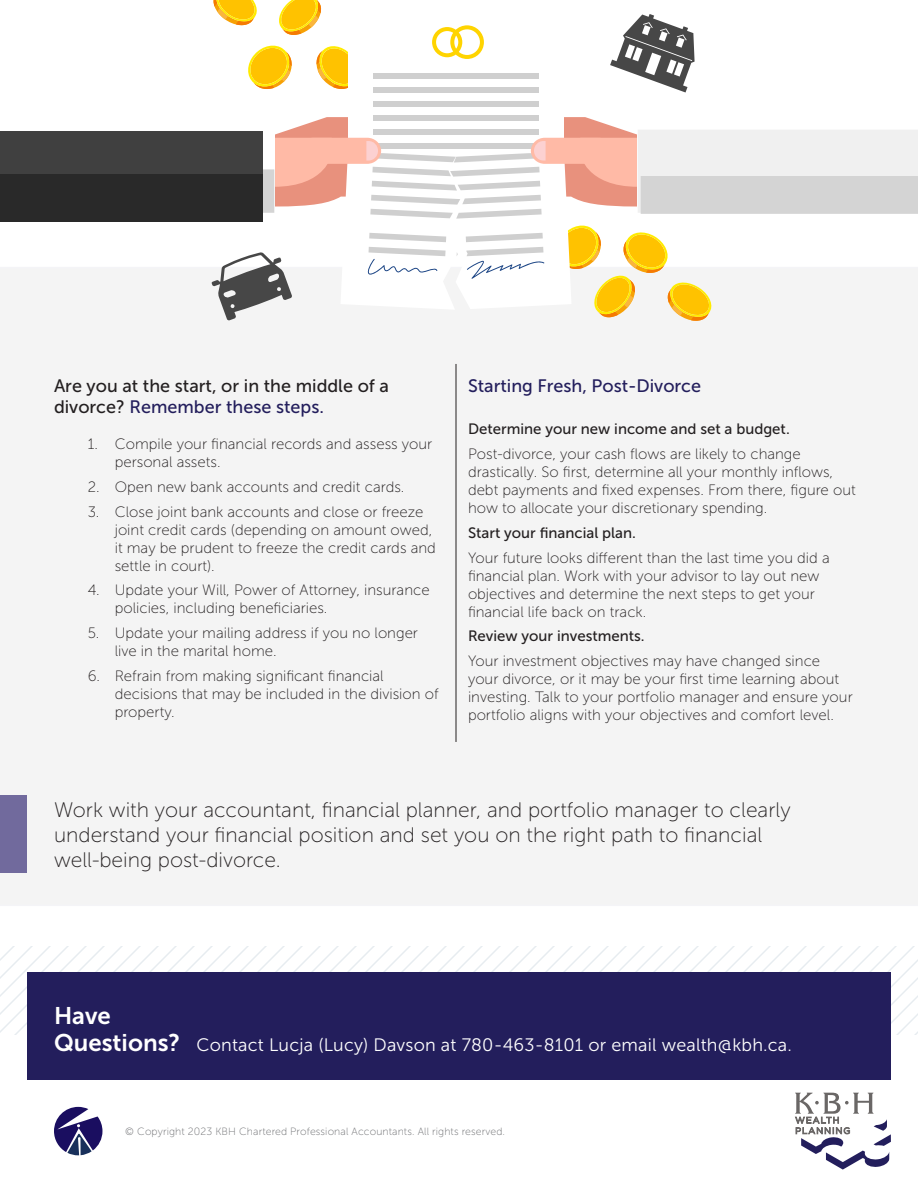
<style>
.page{position:relative;width:918px;height:1188px;background:#fff}
.page>*{position:absolute;margin:0;border:0;box-sizing:border-box;transform-origin:0 0}
.Subhead{font:24px/27px "Museo Sans 700";color:#fff}
.t1{font:21px/25.2px "Museo Sans 100";color:#231f20}
.t2{font:18px/21.6px "Museo Sans 500";color:#231f20}
.Body_text{font:18px "Museo Sans 300";letter-spacing:.01em;color:#fff}
.t3{font:18px "Museo Sans 500";color:#231e5c}
.t4{font:15px/18px "Museo Sans 100";color:#231f20}
.t5{font:15px "Museo Sans 500";color:#231f20}
.t6{font:10.5px "Museo Sans 100";letter-spacing:.01em;color:#6c6d70}
.s1{color:#231e5c}
</style>
<div class="page">
<div style="left:0;top:267px;width:918px;height:639px;background:#f4f4f4"></div>
<svg style="left:0;top:946px;width:918px;height:88px"></svg>
<div style="left:27px;top:972px;width:864px;height:107px;background:#231e5c"></div>
<div style="left:0;top:795px;width:26px;height:78px;background:#716a9d"></div>
<svg style="left:213px;top:0;width:135px;height:89px"></svg>
<div style="left:373px;top:73px;width:166px;height:6px;background:#cfcfcf"></div>
<div style="left:373px;top:87px;width:166px;height:6px;background:#cfcfcf"></div>
<div style="left:373px;top:101px;width:166px;height:6px;background:#cfcfcf"></div>
<div style="left:373px;top:115px;width:166px;height:6px;background:#cfcfcf"></div>
<svg style="left:432px;top:25px;width:52px;height:34px"></svg>
<div style="left:0;top:131px;width:262px;height:90px;background:#404040"></div>
<div style="left:0;top:174px;width:262px;height:47px;background:#292929"></div>
<div style="left:638px;top:130px;width:280px;height:83px;background:#f0f0f0"></div>
<svg style="left:211px;top:117px;width:503px;height:204px"></svg>
<svg style="left:610px;top:14px;width:85px;height:79px"></svg>
<div style="left:641px;top:176px;width:277px;height:38px;background:#d4d4d4"></div>
<hr style="left:456px;top:364px;width:1px;height:378px;background:#231f20">
<svg style="left:795px;top:1093px;width:96px;height:77px"></svg>
<svg style="left:54px;top:1107px;width:48px;height:48px"></svg>
<p class="t2" style="left:54px;top:375px;width:337px">Are you at the start, or in the middle of a divorce? <span class="s1">Remember these steps.</span></p>
<p class="t4" style="left:115px;top:435px;width:319px;text-indent:-27px">1. Compile your financial records and assess your personal assets.</p>
<p class="t4" style="left:88px;top:478px;width:318px">2. Open new bank accounts and credit cards.</p>
<p class="t4" style="left:115px;top:503px;width:323px;text-indent:-27px">3. Close joint bank accounts and close or freeze joint credit cards (depending on amount owed, it may be prudent to freeze the credit cards and settle in court).</p>
<p class="t4" style="left:115px;top:581px;width:316px;text-indent:-27px">4. Update your Will, Power of Attorney, insurance policies, including beneficiaries.</p>
<p class="t4" style="left:115px;top:624px;width:305px;text-indent:-27px">5. Update your mailing address if you no longer live in the marital home.</p>
<p class="t4" style="left:115px;top:667px;width:325px;text-indent:-27px">6. Refrain from making significant financial decisions that may be included in the division of property.</p>
<p class="t3" style="left:468px;top:375px;width:235px">Starting Fresh, Post-Divorce</p>
<p class="t5" style="left:468px;top:421px;width:323px">Determine your new income and set a budget.</p>
<p class="t4" style="left:468px;top:445px;width:389px">Post-divorce, your cash flows are likely to change drastically. So first, determine all your monthly inflows, debt payments and fixed expenses. From there, figure out how to allocate your discretionary spending.</p>
<p class="t5" style="left:468px;top:524px;width:169px">Start your financial plan.</p>
<p class="t4" style="left:468px;top:549px;width:363px">Your future looks different than the last time you did a financial plan. Work with your advisor to lay out new objectives and determine the next steps to get your financial life back on track.</p>
<p class="t5" style="left:468px;top:628px;width:178px">Review your investments.</p>
<p class="t4" style="left:468px;top:652px;width:386px">Your investment objectives may have changed since your divorce, or it may be your first time learning about investing. Talk to your portfolio manager and ensure your portfolio aligns with your objectives and comfort level.</p>
<p class="t1" style="left:54px;top:797px;width:738px">Work with your accountant, financial planner, and portfolio manager to clearly understand your financial position and set you on the right path to financial well-being post-divorce.</p>
<p class="Subhead" style="left:54px;top:1002px;width:128px">Have<br>Questions?</p>
<p class="Body_text" style="left:197px;top:1035px;width:597px">Contact Lucja (Lucy) Davson at 780-463-8101 or email wealth@kbh.ca.</p>
<p class="t6" style="left:125px;top:1126px;width:381px">© Copyright 2023 KBH Chartered Professional Accountants. All rights reserved.</p>
</div>
